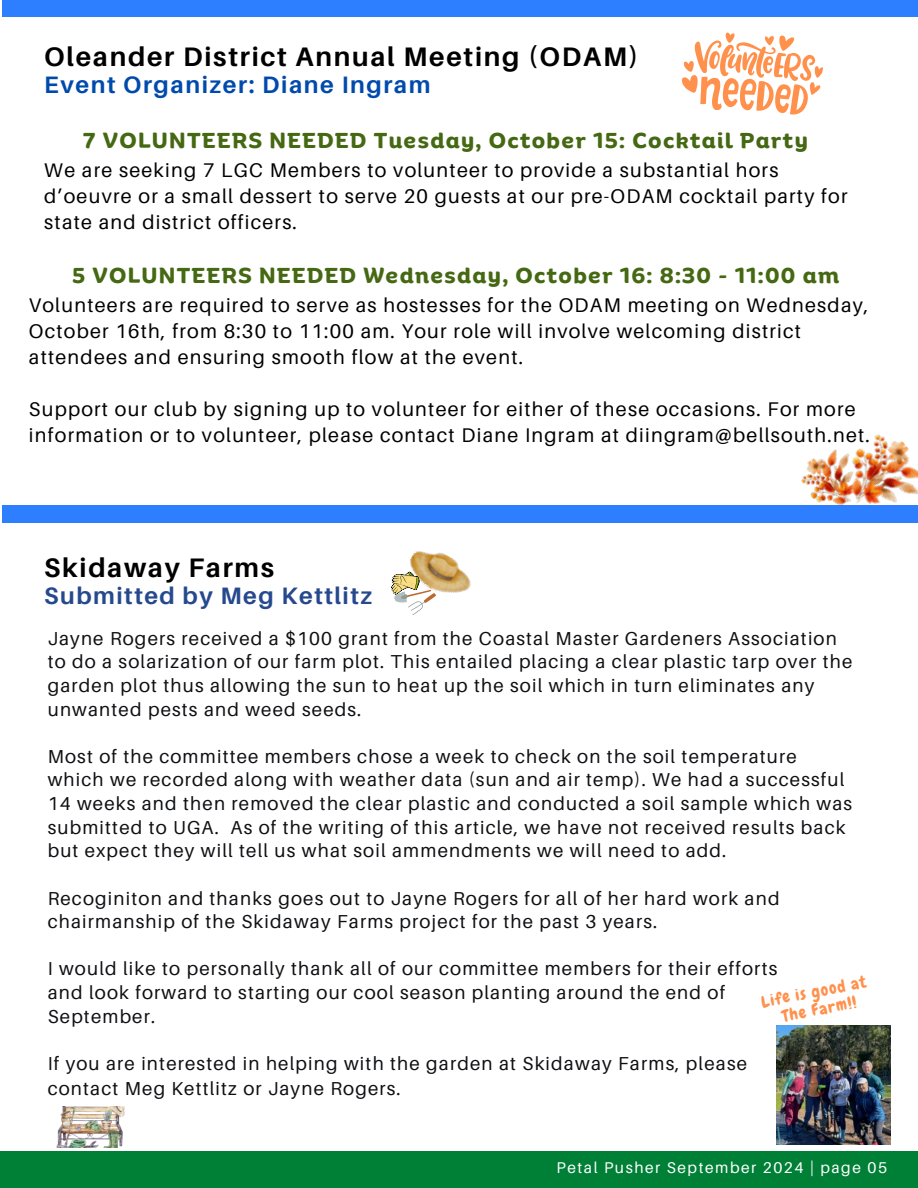
<style>
.page{position:relative;width:918px;height:1188px;background:#fff}
.page>*{position:absolute;margin:0;border:0;box-sizing:border-box;transform-origin:0 0}
.t1{font:700 26.7px "Aileron";letter-spacing:.065em;color:#000}
.t2{font:700 23.7px "Aileron";letter-spacing:.065em;color:#004aad}
.t3{font:700 23.7px "Aileron";letter-spacing:.065em;color:#26498e}
.t4{font:700 21px "Binate Display";letter-spacing:.065em;color:#456812}
.t5{font:19.8px/25.8px "Aileron";letter-spacing:.065em;color:#000}
.t6{font:18.75px/23.7px "Aileron";letter-spacing:.065em;color:#0f1013}
.t7{font:16.5px/18px "Chewy";color:#ff914d;text-align:center}
.t8{font:15.6px "Aileron";letter-spacing:.1em;color:#fff}
</style>
<div class="page">
<div style="left:0;top:1151px;width:918px;height:37px;background:#008037"></div>
<div style="left:2px;top:505px;width:916px;height:17px;background:#2e7fff"></div>
<div style="left:2px;top:0;width:916px;height:17px;background:#2e7fff"></div>
<img style="left:57px;top:1106px;width:67px;height:42px">
<img style="left:409px;top:551px;width:62px;height:42px">
<svg style="left:391px;top:572px;width:45px;height:43px"></svg>
<img style="left:777px;top:1025px;width:113px;height:119px">
<img style="left:831px;top:434px;width:87px;height:89px">
<img style="left:801px;top:440px;width:72px;height:79px">
<svg style="left:682px;top:32px;width:141px;height:83px"></svg>
<h1 class="t1" style="left:44px;top:41px;width:596px">Oleander District Annual Meeting (ODAM)</h1>
<p class="t2" style="left:44px;top:70px;width:388px">Event Organizer: Diane Ingram</p>
<p class="t4" style="left:83px;top:120px;width:726px">7 VOLUNTEERS NEEDED Tuesday, October 15: Cocktail Party</p>
<p class="t5" style="left:44px;top:157px;width:805px">We are seeking 7 LGC Members to volunteer to provide a substantial hors d’oeuvre or a small dessert to serve 20 guests at our pre-ODAM cocktail party for state and district officers.</p>
<p class="t4" style="left:72px;top:256px;width:768px">5 VOLUNTEERS NEEDED Wednesday, October 16: 8:30 - 11:00 am</p>
<p class="t5" style="left:29px;top:292px;width:841px">Volunteers are required to serve as hostesses for the ODAM meeting on Wednesday,<br>October 16th, from 8:30 to 11:00 am. Your role will involve welcoming district attendees and ensuring smooth flow at the event.</p>
<p class="t5" style="left:29px;top:396px;width:843px">Support our club by signing up to volunteer for either of these occasions. For more information or to volunteer, please contact Diane Ingram at diingram@bellsouth.net.</p>
<h1 class="t1" style="left:44px;top:551px;width:231px">Skidaway Farms</h1>
<p class="t3" style="left:44px;top:581px;width:330px">Submitted by Meg Kettlitz</p>
<p class="t6" style="left:48px;top:626px;width:806px">Jayne Rogers received a $100 grant from the Coastal Master Gardeners Association to do a solarization of our farm plot. This entailed placing a clear plastic tarp over the garden plot thus allowing the sun to heat up the soil which in turn eliminates any unwanted pests and weed seeds.</p>
<p class="t6" style="left:48px;top:744px;width:806px">Most of the committee members chose a week to check on the soil temperature which we recorded along with weather data (sun and air temp). We had a successful 14 weeks and then removed the clear plastic and conducted a soil sample which was submitted to UGA. As of the writing of this article, we have not received results back but expect they will tell us what soil ammendments we will need to add.</p>
<p class="t6" style="left:48px;top:886px;width:733px">Recoginiton and thanks goes out to Jayne Rogers for all of her hard work and chairmanship of the Skidaway Farms project for the past 3 years.</p>
<p class="t6" style="left:48px;top:957px;width:731px">I would like to personally thank all of our committee members for their efforts and look forward to starting our cool season planting around the end of<br>September.</p>
<p class="t6" style="left:48px;top:1051px;width:701px;line-height:24.8px">If you are interested in helping with the garden at Skidaway Farms, please contact Meg Kettlitz or Jayne Rogers.</p>
<p class="t7" style="left:760px;top:993px;width:108px;rotate:-11deg">Life is good at<br>The Farm!!</p>
<p class="t8" style="left:557px;top:1157px;width:332px">Petal Pusher September 2024 | page 05</p>
</div>
